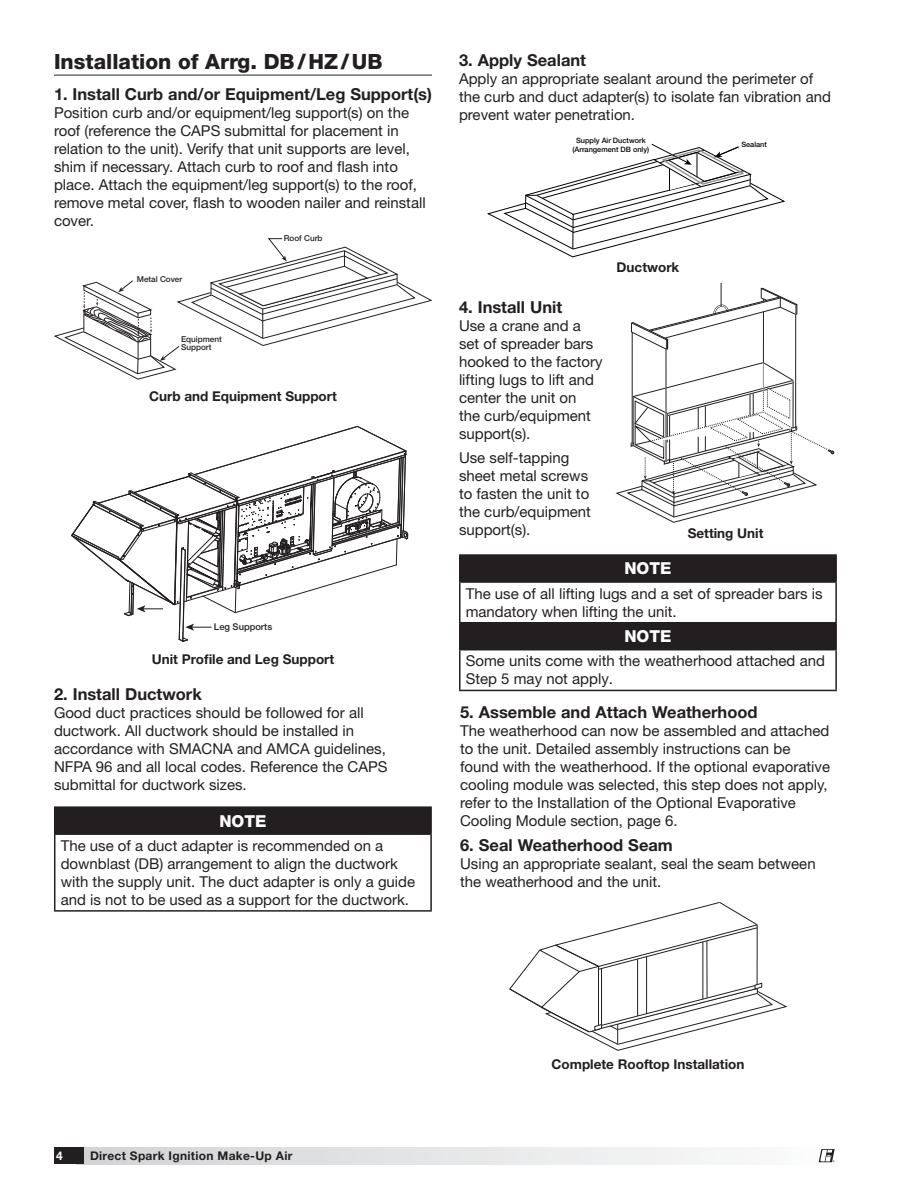
<style>
.page{position:relative;width:918px;height:1188px;background:#fff}
.page>*{position:absolute;margin:0;border:0;box-sizing:border-box;transform-origin:0 0}
.t1{font:800 21px "Helvetica Neue LT Std";color:#231f20}
.t2{font:700 16.5px "Helvetica Neue LT Std";color:#231f20}
.t3{font:800 16.5px "Helvetica Neue LT Std";color:#fff}
.t4{font:15px/18px "Helvetica Neue LT Std";color:#231f20}
.t5{font:700 13.5px "Helvetica Neue LT Std";color:#231f20}
.t6{font:700 12px "Helvetica Neue LT Std";letter-spacing:.025em;color:#231f20}
.t7{font:700 12px "Helvetica Neue LT Std";color:#fff}
.t8{font:500 9.3px "Helvetica Neue LT Std";color:#231f20}
.t9{font:500 8.1px/7.9px "Helvetica Neue LT Std";color:#231f20}
.t10{font:500 7.35px/8.9px "Helvetica Neue LT Std";color:#010202;text-align:center}
.t11{font:700 2.1px "Helvetica Neue LT Std";color:#231f20}
</style>
<div class="page">
<div style="left:77px;top:1148px;width:760px;height:16px;background:linear-gradient(to right,#d3d4d6,#f8f8f8)"></div>
<div style="left:54px;top:1148px;width:30px;height:16px;background:#231f20"></div>
<svg style="left:819px;top:1149px;width:16px;height:13px"></svg>
<svg style="left:461px;top:556px;width:374px;height:93px"></svg>
<hr style="left:459px;top:554px;width:378px;height:2px;background:#231f20">
<hr style="left:459px;top:556px;width:2px;height:25px;background:#231f20">
<hr style="left:835px;top:556px;width:2px;height:25px;background:#231f20">
<hr style="left:459px;top:581px;width:378px;height:2px;background:#231f20">
<hr style="left:459px;top:583px;width:2px;height:39px;background:#231f20">
<hr style="left:835px;top:583px;width:2px;height:39px;background:#231f20">
<hr style="left:459px;top:622px;width:378px;height:1px;background:#231f20">
<hr style="left:459px;top:623px;width:2px;height:26px;background:#231f20">
<hr style="left:835px;top:623px;width:2px;height:26px;background:#231f20">
<hr style="left:459px;top:649px;width:378px;height:1px;background:#231f20">
<hr style="left:459px;top:650px;width:2px;height:40px;background:#231f20">
<hr style="left:835px;top:650px;width:2px;height:40px;background:#231f20">
<hr style="left:459px;top:690px;width:378px;height:1px;background:#231f20">
<hr style="left:54px;top:74px;width:378px;height:2px;background:#6d6e70">
<div style="left:55px;top:807px;width:376px;height:27px;background:#231f20"></div>
<hr style="left:54px;top:806px;width:378px;height:2px;background:#231f20">
<svg style="left:54px;top:808px;width:1px;height:25px"></svg>
<hr style="left:430px;top:808px;width:2px;height:25px;background:#231f20">
<hr style="left:54px;top:833px;width:378px;height:2px;background:#231f20">
<hr style="left:54px;top:835px;width:1px;height:75px;background:#231f20">
<hr style="left:430px;top:835px;width:2px;height:75px;background:#231f20">
<hr style="left:54px;top:910px;width:378px;height:2px;background:#231f20">
<svg style="left:54px;top:238px;width:378px;height:142px"></svg>
<svg style="left:509px;top:902px;width:278px;height:149px"></svg>
<svg style="left:71px;top:426px;width:338px;height:216px"></svg>
<svg style="left:487px;top:143px;width:299px;height:114px"></svg>
<hr style="left:763px;top:312px;width:1px;height:51px;background:#231f20">
<hr style="left:632px;top:332px;width:1px;height:112px;background:#231f20">
<svg style="left:631px;top:283px;width:166px;height:67px"></svg>
<hr style="left:666px;top:349px;width:1px;height:113px;background:#231f20">
<hr style="left:795px;top:314px;width:1px;height:115px;background:#231f20">
<svg style="left:616px;top:362px;width:218px;height:161px"></svg>
<h1 class="t1" style="left:54px;top:54px;width:330px">Installation of Arrg. DB / HZ / UB</h1>
<p class="t2" style="left:54px;top:88px;width:379px">1. Install Curb and/or Equipment/Leg Support(s)</p>
<p class="t4" style="left:54px;top:104px;width:373px">Position curb and/or equipment/leg support(s) on the roof (reference the CAPS submittal for placement in relation to the unit). Verify that unit supports are level, shim if necessary. Attach curb to roof and flash into place. Attach the equipment/leg support(s) to the roof, remove metal cover, flash to wooden nailer and reinstall cover.</p>
<p class="t9" style="left:137px;top:276px;width:47px">Metal Cover</p>
<p class="t9" style="left:181px;top:335px;width:42px">Equipment<br>Support</p>
<p class="t9" style="left:284px;top:235px;width:40px">Roof Curb</p>
<p class="t5" style="left:149px;top:391px;width:189px">Curb and Equipment Support</p>
<p class="t8" style="left:214px;top:624px;width:60px">Leg Supports</p>
<p class="t5" style="left:152px;top:654px;width:184px">Unit Profile and Leg Support</p>
<p class="t2" style="left:54px;top:688px;width:149px">2. Install Ductwork</p>
<p class="t4" style="left:54px;top:705px;width:335px">Good duct practices should be followed for all ductwork. All ductwork should be installed in accordance with SMACNA and AMCA guidelines, NFPA 96 and all local codes. Reference the CAPS submittal for ductwork sizes.</p>
<p class="t3" style="left:219px;top:815px;width:49px">NOTE</p>
<p class="t4" style="left:61px;top:838px;width:356px">The use of a duct adapter is recommended on a downblast (DB) arrangement to align the ductwork with the supply unit. The duct adapter is only a guide and is not to be used as a support for the ductwork.</p>
<p class="t2" style="left:459px;top:54px;width:129px">3. Apply Sealant</p>
<p class="t4" style="left:459px;top:71px;width:374px">Apply an appropriate sealant around the perimeter of the curb and duct adapter(s) to isolate fan vibration and prevent water penetration.</p>
<p class="t10" style="left:572px;top:136px;width:78px">Supply Air Ductwork (Arrangement DB only)</p>
<p class="t10" style="left:741px;top:141px;width:27px">Sealant</p>
<p class="t2" style="left:459px;top:301px;width:105px">4. Install Unit</p>
<p class="t4" style="left:459px;top:318px;width:145px">Use a crane and a set of spreader bars hooked to the factory lifting lugs to lift and center the unit on<br>the curb/equipment support(s).</p>
<p class="t4" style="left:459px;top:449px;width:133px">Use self-tapping sheet metal screws to fasten the unit to the curb/equipment support(s).</p>
<p class="t5" style="left:617px;top:262px;width:64px">Ductwork</p>
<p class="t5" style="left:688px;top:528px;width:77px">Setting Unit</p>
<p class="t3" style="left:624px;top:563px;width:49px">NOTE</p>
<p class="t4" style="left:466px;top:586px;width:358px">The use of all lifting lugs and a set of spreader bars is mandatory when lifting the unit.</p>
<p class="t3" style="left:624px;top:630px;width:49px">NOTE</p>
<p class="t4" style="left:466px;top:653px;width:361px">Some units come with the weatherhood attached and<br>Step 5 may not apply.</p>
<p class="t2" style="left:460px;top:706px;width:299px">5. Assemble and Attach Weatherhood</p>
<p class="t4" style="left:460px;top:723px;width:372px">The weatherhood can now be assembled and attached to the unit. Detailed assembly instructions can be found with the weatherhood. If the optional evaporative cooling module was selected, this step does not apply, refer to the Installation of the Optional Evaporative Cooling Module section, page 6.</p>
<p class="t2" style="left:460px;top:839px;width:214px">6. Seal Weatherhood Seam</p>
<p class="t4" style="left:460px;top:856px;width:357px">Using an appropriate sealant, seal the seam between the weatherhood and the unit.</p>
<p class="t5" style="left:552px;top:1059px;width:194px">Complete Rooftop Installation</p>
<p class="t7" style="left:56px;top:1152px;width:8px">4</p>
<p class="t6" style="left:90px;top:1152px;width:204px">Direct Spark Ignition Make-Up Air</p>
<p class="t11" style="left:833px;top:1161px;width:3px">®</p>
</div>
